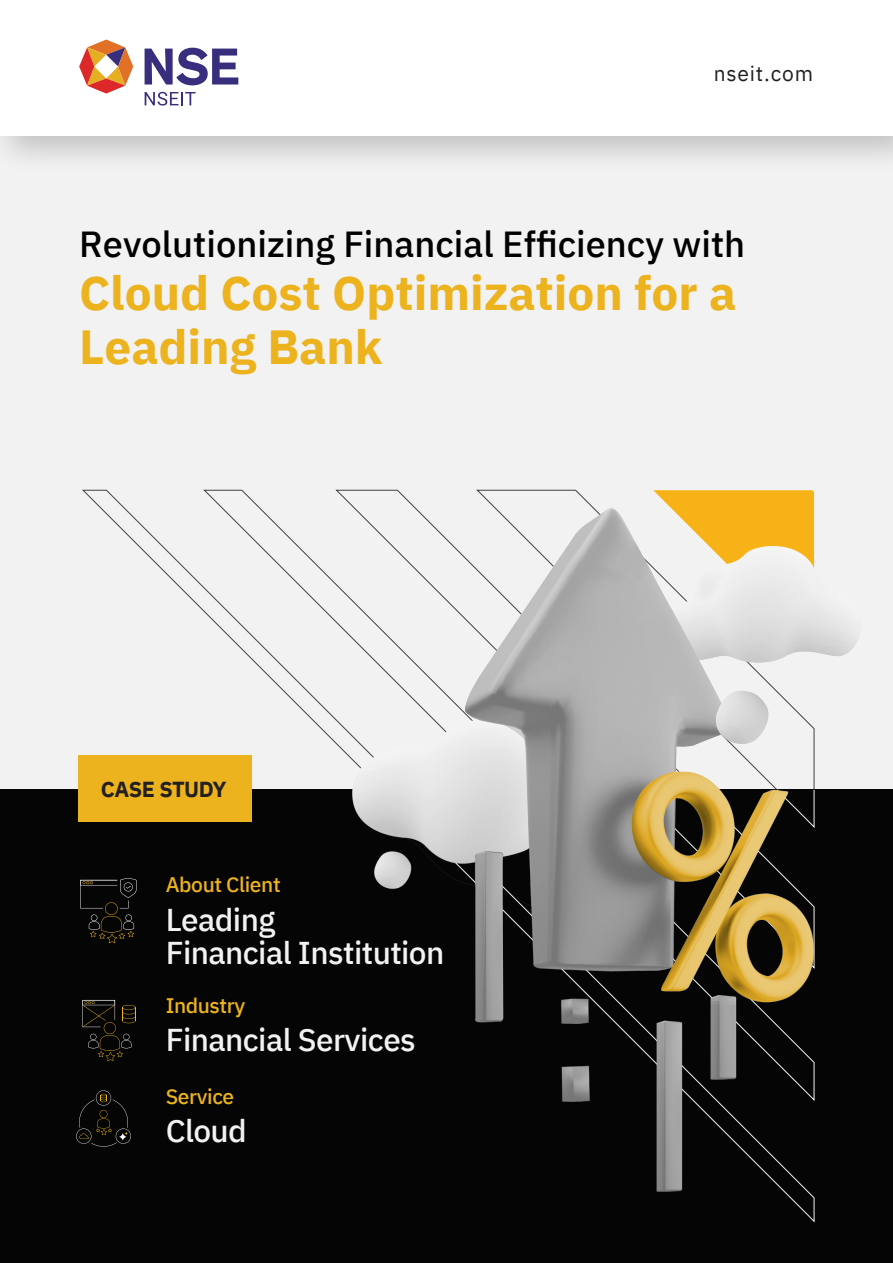
<style>
.page{position:relative;width:893px;height:1263px;background:#f2f2f3}
.page>*{position:absolute;margin:0;border:0;box-sizing:border-box;transform-origin:0 0}
.t1{font:700 47.7px/54.3px "IBM Plex Sans";color:#ecb31e}
.t2{font:500 36.15px "IBM Plex Sans";color:#000}
.t3{font:500 31.5px/33px "IBM Plex Sans";letter-spacing:-.02em;color:#f2f2f3}
.t4{font:700 21.75px "IBM Plex Sans";letter-spacing:-.02em;color:#232020}
.t5{font:500 21px "IBM Plex Sans";letter-spacing:-.02em;color:#ecb31e}
.t6{font:21px "IBM Plex Sans";letter-spacing:.04em;color:#231f20}
.t7{font:500 21px "IBM Plex Sans";letter-spacing:-.02em;color:#edb31e}
</style>
<div class="page">
<svg style="left:204px;top:489px;width:132px;height:301px"></svg>
<svg style="left:653px;top:490px;width:161px;height:18px;background:#f6b627"></svg>
<div style="left:0;top:790px;width:893px;height:473px;background:#050505"></div>
<img style="left:0;top:0;width:893px;height:158px">
<div style="left:0;top:1px;width:893px;height:135px;background:#fff"></div>
<svg style="left:76px;top:1090px;width:55px;height:56px"></svg>
<svg style="left:83px;top:1000px;width:53px;height:61px"></svg>
<svg style="left:80px;top:878px;width:56px;height:65px"></svg>
<div style="left:78px;top:755px;width:173px;height:67px;background:#ecb31e"></div>
<img style="left:352px;top:508px;width:509px;height:683px">
<svg style="left:145px;top:48px;width:93px;height:37px"></svg>
<svg style="left:79px;top:40px;width:54px;height:54px"></svg>
<svg style="left:145px;top:92px;width:51px;height:14px"></svg>
<p class="t6" style="left:714px;top:58px;width:101px">nseit.com</p>
<p class="t2" style="left:79px;top:216px;width:668px">Revolutionizing Financial Efficiency with</p>
<h1 class="t1" style="left:79px;top:262px;width:659px">Cloud Cost Optimization for a<br>Leading Bank</h1>
<p class="t4" style="left:101px;top:772px;width:127px">CASE STUDY</p>
<p class="t5" style="left:166px;top:869px;width:116px">About Client</p>
<p class="t3" style="left:166px;top:900px;width:280px">Leading<br>Financial Institution</p>
<p class="t5" style="left:166px;top:989px;width:81px">Industry</p>
<p class="t3" style="left:166px;top:1020px;width:252px">Financial Services</p>
<p class="t7" style="left:166px;top:1080px;width:70px">Service</p>
<p class="t3" style="left:166px;top:1111px;width:83px">Cloud</p>
</div>
